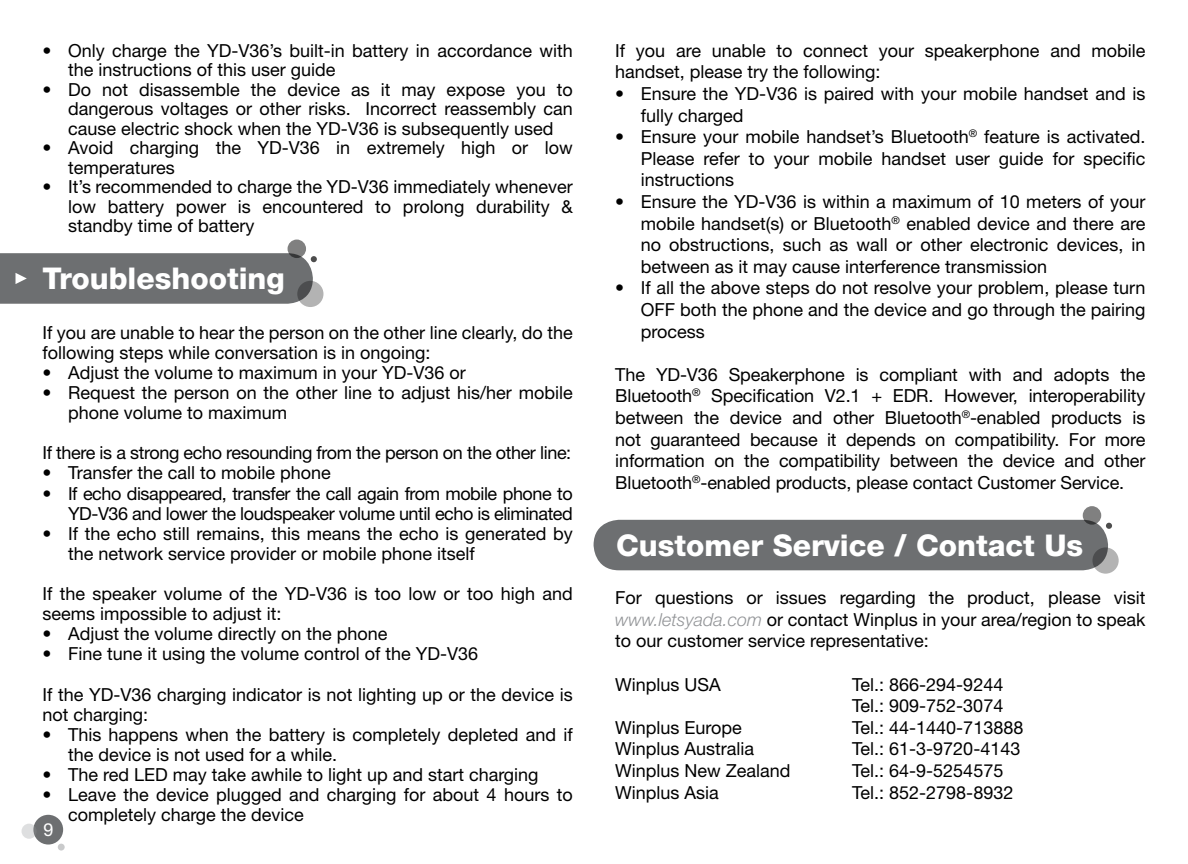
<style>
.page{position:relative;width:1188px;height:864px;background:#fff}
.page>*{position:absolute;margin:0;border:0;box-sizing:border-box;transform-origin:0 0}
.t1{font:800 30px "Helvetica Neue";color:#fff}
.t2{font:18px/21.6px "Helvetica Neue";color:#000}
.t3{font:18px/20.1px "Helvetica Neue";letter-spacing:-.025em;color:#000;text-align:right}
.t4{font:18px "Helvetica Neue";letter-spacing:-.02em;color:#000}
.s1{font-weight:300;font-style:italic;color:#939598}
</style>
<div class="page">
<div style="left:288px;top:240px;width:18px;height:18px;background:#808080;border-radius:50%"></div>
<svg style="left:297px;top:281px;width:27px;height:26px"></svg>
<svg style="left:0;top:253px;width:317px;height:51px;background:#717374"></svg>
<div style="left:594px;top:520px;width:514px;height:50px;background:#6d6f71;border-radius:25px"></div>
<svg style="left:1083px;top:506px;width:18px;height:19px"></svg>
<svg style="left:1092px;top:547px;width:27px;height:27px"></svg>
<svg style="left:1106px;top:523px;width:6px;height:6px"></svg>
<div style="left:33px;top:815px;width:30px;height:30px;background:#6d6f71;border-radius:50%"></div>
<div style="left:58px;top:844px;width:7px;height:7px;background:#c9cacb;border-radius:50%"></div>
<svg style="left:22px;top:824px;width:15px;height:15px"></svg>
<p class="t2" style="left:68px;top:40px;width:506px;line-height:19.5px;text-indent:-26px">• Only charge the YD-V36’s built-in battery in accordance with the instructions of this user guide</p>
<p class="t2" style="left:68px;top:79px;width:506px;line-height:19.5px;text-align:justify;text-indent:-26px">• Do not disassemble the device as it may expose you to dangerous voltages or other risks. Incorrect reassembly can cause electric shock when the YD-V36 is subsequently used</p>
<p class="t2" style="left:68px;top:138px;width:506px;line-height:19.5px;text-indent:-26px">• Avoid charging the YD-V36 in extremely high or low temperatures</p>
<p class="t2" style="left:68px;top:177px;width:506px;line-height:19.5px;text-align:justify;text-indent:-26px">• It’s recommended to charge the YD-V36 immediately whenever low battery power is encountered to prolong durability &amp; standby time of battery</p>
<h1 class="t1" style="left:43px;top:261px;width:244px">Troubleshooting</h1>
<p class="t2" style="left:43px;top:322px;width:532px;line-height:20.1px">If you are unable to hear the person on the other line clearly, do the following steps while conversation is in ongoing:</p>
<p class="t2" style="left:43px;top:362px;width:425px">• Adjust the volume to maximum in your YD-V36 or</p>
<p class="t2" style="left:68px;top:382px;width:506px;line-height:20.1px;text-indent:-26px">• Request the person on the other line to adjust his/her mobile phone volume to maximum</p>
<p class="t4" style="left:43px;top:442px;width:530px">If there is a strong echo resounding from the person on the other line:</p>
<p class="t2" style="left:43px;top:462px;width:290px">• Transfer the call to mobile phone</p>
<p class="t3" style="left:43px;top:483px;width:532px">• If echo disappeared, transfer the call again from mobile phone to<br>YD-V36 and lower the loudspeaker volume until echo is eliminated</p>
<p class="t2" style="left:68px;top:523px;width:506px;line-height:20.1px;text-indent:-26px">• If the echo still remains, this means the echo is generated by the network service provider or mobile phone itself</p>
<p class="t2" style="left:43px;top:583px;width:532px;line-height:20.1px">If the speaker volume of the YD-V36 is too low or too high and seems impossible to adjust it:</p>
<p class="t2" style="left:43px;top:623px;width:346px">• Adjust the volume directly on the phone</p>
<p class="t2" style="left:43px;top:643px;width:437px">• Fine tune it using the volume control of the YD-V36</p>
<p class="t2" style="left:43px;top:684px;width:532px;line-height:20.1px">If the YD-V36 charging indicator is not lighting up or the device is not charging:</p>
<p class="t2" style="left:68px;top:724px;width:506px;line-height:20.1px;text-indent:-26px">• This happens when the battery is completely depleted and if the device is not used for a while.</p>
<p class="t2" style="left:43px;top:764px;width:498px">• The red LED may take awhile to light up and start charging</p>
<p class="t2" style="left:68px;top:784px;width:506px;line-height:20.1px;text-indent:-26px">• Leave the device plugged and charging for about 4 hours to completely charge the device</p>
<p class="t2" style="left:615px;top:39px;width:532px">If you are unable to connect your speakerphone and mobile handset, please try the following:</p>
<p class="t2" style="left:641px;top:82px;width:506px;text-indent:-26px">• Ensure the YD-V36 is paired with your mobile handset and is fully charged</p>
<p class="t2" style="left:641px;top:126px;width:506px;text-align:justify;text-indent:-26px">• Ensure your mobile handset’s Bluetooth<sup>®</sup> feature is activated.<br>Please refer to your mobile handset user guide for specific instructions</p>
<p class="t2" style="left:641px;top:190px;width:506px;text-align:justify;text-indent:-26px">• Ensure the YD-V36 is within a maximum of 10 meters of your mobile handset(s) or Bluetooth<sup>®</sup> enabled device and there are no obstructions, such as wall or other electronic devices, in between as it may cause interference transmission</p>
<p class="t2" style="left:641px;top:277px;width:506px;text-align:justify;text-indent:-26px">• If all the above steps do not resolve your problem, please turn OFF both the phone and the device and go through the pairing process</p>
<p class="t2" style="left:615px;top:363px;width:532px;text-align:justify">The YD-V36 Speakerphone is compliant with and adopts the Bluetooth<sup>®</sup> Specification V2.1 + EDR. However, interoperability between the device and other Bluetooth<sup>®</sup>-enabled products is not guaranteed because it depends on compatibility. For more information on the compatibility between the device and other Bluetooth<sup>®</sup>-enabled products, please contact Customer Service.</p>
<h1 class="t1" style="left:616px;top:527px;width:469px">Customer Service / Contact Us</h1>
<p class="t2" style="left:615px;top:587px;width:532px;text-align:justify">For questions or issues regarding the product, please visit <span class="s1">www.letsyada.com</span> or contact Winplus in your area/region to speak to our customer service representative:</p>
<p class="t2" style="left:615px;top:673px;width:107px">Winplus USA</p>
<p class="t2" style="left:852px;top:673px;width:153px">Tel.: 866-294-9244<br>Tel.: 909-752-3074</p>
<p class="t2" style="left:615px;top:716px;width:128px">Winplus Europe</p>
<p class="t2" style="left:852px;top:716px;width:173px">Tel.: 44-1440-713888</p>
<p class="t2" style="left:615px;top:738px;width:141px">Winplus Australia</p>
<p class="t2" style="left:852px;top:738px;width:170px">Tel.: 61-3-9720-4143</p>
<p class="t2" style="left:615px;top:760px;width:177px">Winplus New Zealand</p>
<p class="t2" style="left:852px;top:760px;width:153px">Tel.: 64-9-5254575</p>
<p class="t2" style="left:615px;top:781px;width:105px">Winplus Asia</p>
<p class="t2" style="left:852px;top:781px;width:163px">Tel.: 852-2798-8932</p>
</div>
